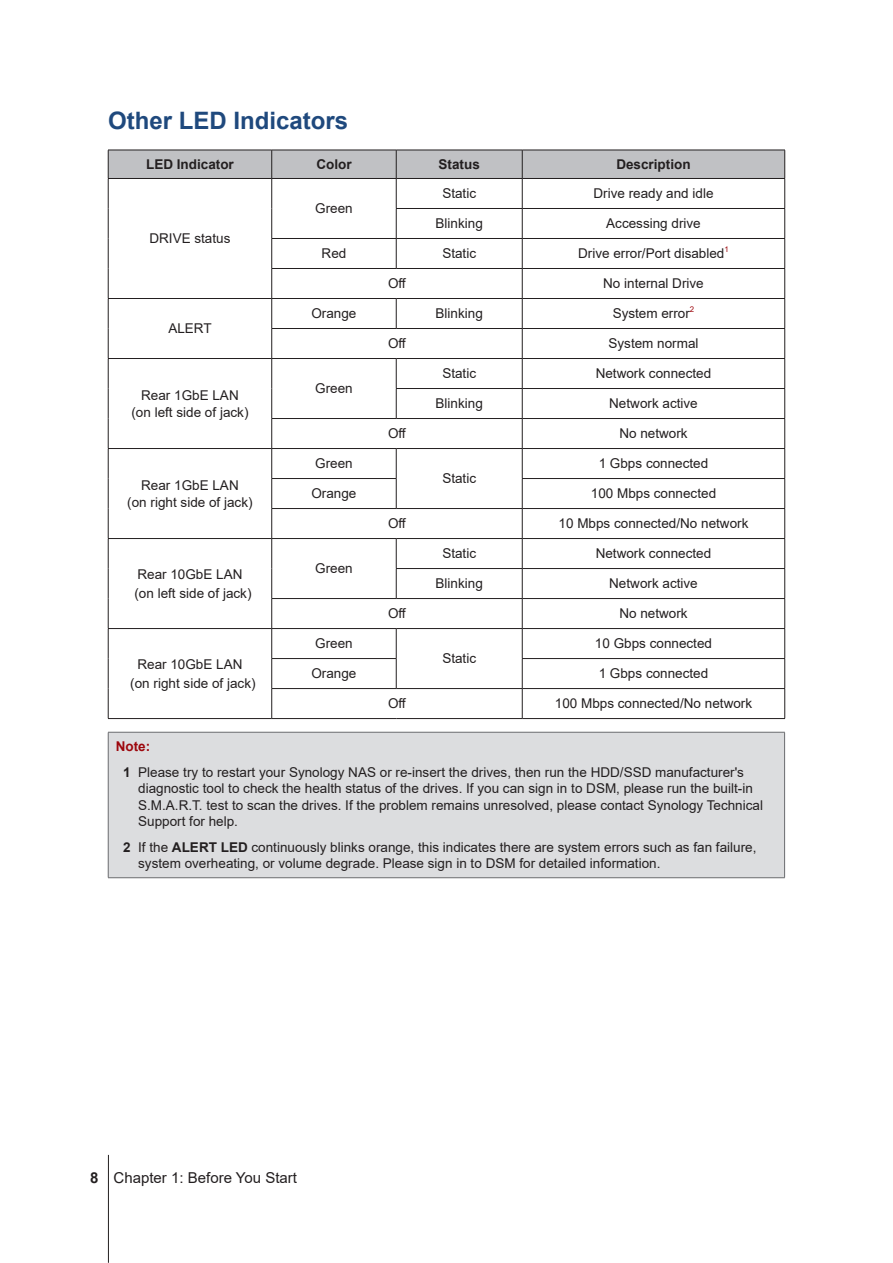
<style>
.page{position:relative;width:893px;height:1263px;background:#fff}
.page>*{position:absolute;margin:0;border:0;box-sizing:border-box;transform-origin:0 0}
.H3-sidebar{font:700 24px "Arial";color:#1f497d}
.t1{font:15px "Arial";color:#231f20}
.xBodyCenter{font:13.5px/16.5px "Arial";color:#231f20;text-align:center}
.XHeadCenter{font:700 13.5px "Arial";color:#231f20}
.Warning-sidebar{font:700 13.5px "Arial";color:#9d070d}
.xBodyCenter-2{font:7.8px "Arial";color:#9d070d}
.s1{font-weight:700}
</style>
<div class="page">
<hr style="left:108px;top:1155px;width:1px;height:108px;background:#231f20">
<svg style="left:108px;top:150px;width:677px;height:568px"></svg>
<hr style="left:108px;top:718px;width:164px;height:1px;background:#231f20">
<hr style="left:272px;top:718px;width:124px;height:1px;background:#231f20">
<hr style="left:396px;top:718px;width:126px;height:1px;background:#231f20">
<hr style="left:522px;top:718px;width:263px;height:1px;background:#231f20">
<div style="left:108px;top:732px;width:677px;height:146px;background:#dcdddf"></div>
<hr style="left:108px;top:732px;width:677px;height:1px;background:#6c6d70">
<hr style="left:108px;top:732px;width:1px;height:145px;background:#6c6d70">
<hr style="left:784px;top:732px;width:1px;height:145px;background:#6c6d70">
<hr style="left:108px;top:877px;width:677px;height:1px;background:#6c6d70">
<p class="H3-sidebar" style="left:108px;top:103px;width:242px">Other LED Indicators</p>
<p class="XHeadCenter" style="left:146px;top:155px;width:89px">LED Indicator</p>
<p class="XHeadCenter" style="left:316px;top:155px;width:37px">Color</p>
<p class="XHeadCenter" style="left:439px;top:155px;width:43px">Status</p>
<p class="XHeadCenter" style="left:616px;top:155px;width:76px">Description</p>
<p class="xBodyCenter" style="left:149px;top:230px;width:83px">DRIVE status</p>
<p class="xBodyCenter" style="left:168px;top:320px;width:45px">ALERT</p>
<p class="xBodyCenter" style="left:131px;top:387px;width:119px">Rear 1GbE LAN (on left side of jack)</p>
<p class="xBodyCenter" style="left:127px;top:477px;width:127px">Rear 1GbE LAN<br>(on right side of jack)</p>
<p class="xBodyCenter" style="left:137px;top:565px;width:107px">Rear 10GbE LAN</p>
<p class="xBodyCenter" style="left:134px;top:585px;width:119px">(on left side of jack)</p>
<p class="xBodyCenter" style="left:137px;top:655px;width:107px">Rear 10GbE LAN</p>
<p class="xBodyCenter" style="left:130px;top:675px;width:127px">(on right side of jack)</p>
<p class="xBodyCenter" style="left:315px;top:200px;width:39px">Green</p>
<p class="xBodyCenter" style="left:442px;top:185px;width:35px">Static</p>
<p class="xBodyCenter" style="left:593px;top:185px;width:122px">Drive ready and idle</p>
<p class="xBodyCenter" style="left:436px;top:215px;width:49px">Blinking</p>
<p class="xBodyCenter" style="left:606px;top:215px;width:96px">Accessing drive</p>
<p class="xBodyCenter" style="left:322px;top:245px;width:26px">Red</p>
<p class="xBodyCenter" style="left:442px;top:245px;width:35px">Static</p>
<p class="xBodyCenter" style="left:578px;top:245px;width:148px">Drive error/Port disabled</p>
<p class="xBodyCenter-2" style="left:724px;top:244px;width:6px">1</p>
<p class="xBodyCenter" style="left:388px;top:275px;width:20px">Off</p>
<p class="xBodyCenter" style="left:603px;top:275px;width:102px">No internal Drive</p>
<p class="xBodyCenter" style="left:311px;top:305px;width:47px">Orange</p>
<p class="xBodyCenter" style="left:436px;top:305px;width:49px">Blinking</p>
<p class="xBodyCenter" style="left:613px;top:305px;width:79px">System error</p>
<p class="xBodyCenter-2" style="left:690px;top:304px;width:6px">2</p>
<p class="xBodyCenter" style="left:388px;top:335px;width:20px">Off</p>
<p class="xBodyCenter" style="left:608px;top:335px;width:92px">System normal</p>
<p class="xBodyCenter" style="left:315px;top:380px;width:39px">Green</p>
<p class="xBodyCenter" style="left:315px;top:455px;width:39px">Green</p>
<p class="xBodyCenter" style="left:442px;top:365px;width:35px">Static</p>
<p class="xBodyCenter" style="left:596px;top:365px;width:117px">Network connected</p>
<p class="xBodyCenter" style="left:436px;top:395px;width:49px">Blinking</p>
<p class="xBodyCenter" style="left:609px;top:395px;width:90px">Network active</p>
<p class="xBodyCenter" style="left:388px;top:425px;width:20px">Off</p>
<p class="xBodyCenter" style="left:619px;top:425px;width:70px">No network</p>
<p class="xBodyCenter" style="left:442px;top:470px;width:35px">Static</p>
<p class="xBodyCenter" style="left:599px;top:455px;width:111px">1 Gbps connected</p>
<p class="xBodyCenter" style="left:311px;top:485px;width:47px">Orange</p>
<p class="xBodyCenter" style="left:591px;top:485px;width:127px">100 Mbps connected</p>
<p class="xBodyCenter" style="left:388px;top:515px;width:20px">Off</p>
<p class="xBodyCenter" style="left:559px;top:515px;width:191px">10 Mbps connected/No network</p>
<p class="xBodyCenter" style="left:315px;top:560px;width:39px">Green</p>
<p class="xBodyCenter" style="left:315px;top:635px;width:39px">Green</p>
<p class="xBodyCenter" style="left:442px;top:545px;width:35px">Static</p>
<p class="xBodyCenter" style="left:596px;top:545px;width:117px">Network connected</p>
<p class="xBodyCenter" style="left:436px;top:575px;width:49px">Blinking</p>
<p class="xBodyCenter" style="left:609px;top:575px;width:90px">Network active</p>
<p class="xBodyCenter" style="left:388px;top:605px;width:20px">Off</p>
<p class="xBodyCenter" style="left:619px;top:605px;width:70px">No network</p>
<p class="xBodyCenter" style="left:442px;top:650px;width:35px">Static</p>
<p class="xBodyCenter" style="left:595px;top:635px;width:119px">10 Gbps connected</p>
<p class="xBodyCenter" style="left:311px;top:665px;width:47px">Orange</p>
<p class="xBodyCenter" style="left:599px;top:665px;width:111px">1 Gbps connected</p>
<p class="xBodyCenter" style="left:388px;top:695px;width:20px">Off</p>
<p class="xBodyCenter" style="left:555px;top:695px;width:199px">100 Mbps connected/No network</p>
<p class="Warning-sidebar" style="left:116px;top:737px;width:36px">Note:</p>
<p class="xBodyCenter" style="left:138px;top:764px;width:626px;text-align:left;text-indent:-15px"><span class="s1">1</span> Please try to restart your Synology NAS or re-insert the drives, then run the HDD/SSD manufacturer's diagnostic tool to check the health status of the drives. If you can sign in to DSM, please run the built-in S.M.A.R.T. test to scan the drives. If the problem remains unresolved, please contact Synology Technical Support for help.</p>
<p class="xBodyCenter" style="left:138px;top:839px;width:620px;text-align:left;text-indent:-15px"><span class="s1">2</span> If the <span class="s1">ALERT LED</span> continuously blinks orange, this indicates there are system errors such as fan failure, system overheating, or volume degrade. Please sign in to DSM for detailed information.</p>
<p class="t1" style="left:90px;top:1167px;width:208px"><span class="s1">8</span> Chapter 1: Before You Start</p>
</div>
